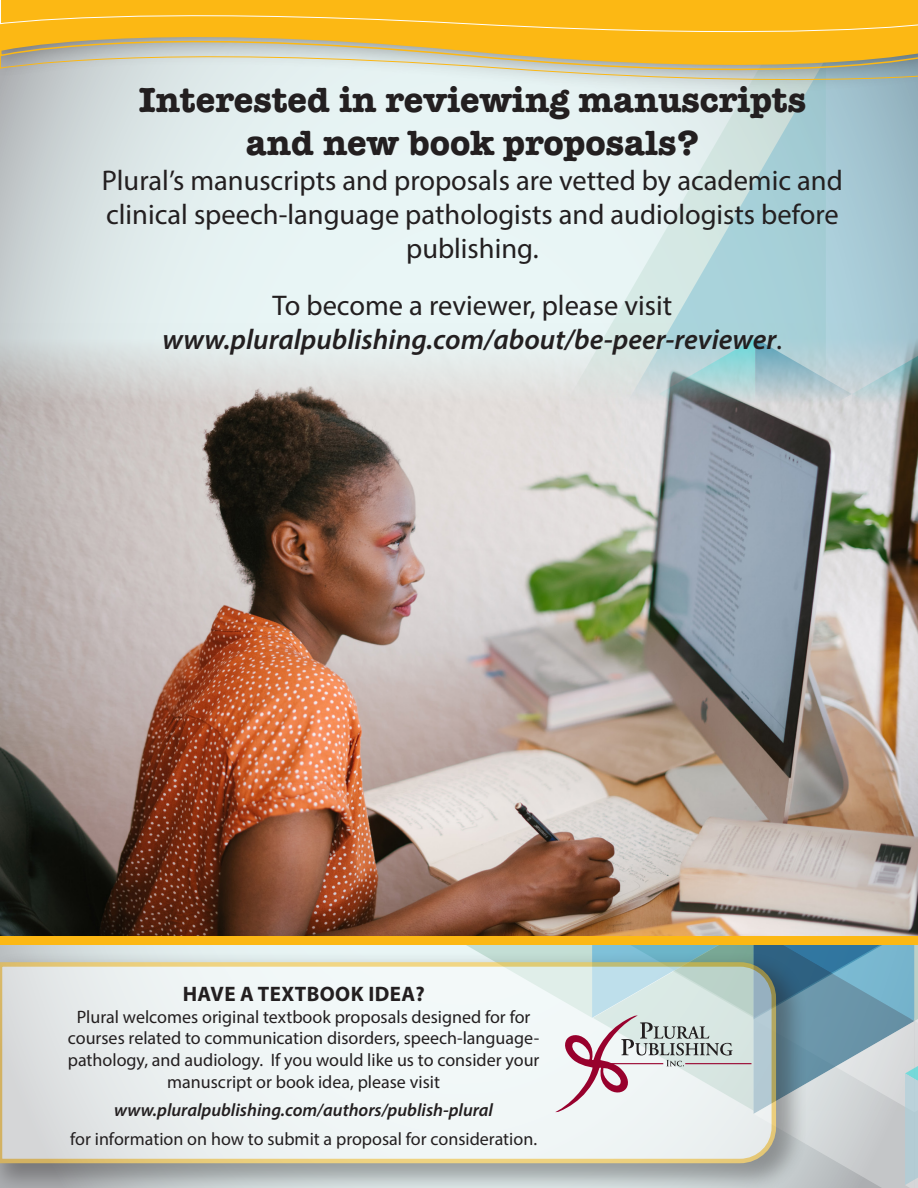
<style>
.page{position:relative;width:918px;height:1188px;background:#fff}
.page>*{position:absolute;margin:0;border:0;box-sizing:border-box;transform-origin:0 0}
.Desk_Copy{font:700 36px "American Typewriter";color:#231f20}
.Desk_Copy-2{font:28.5px/34.2px "Myriad Pro";color:#231f20;text-align:center}
.Desk_Copy-3{font:italic 600 28.5px "Myriad Pro";color:#231f20}
.Desk_Copy-4{font:700 21px "Myriad Pro";letter-spacing:.02em;color:#231f20}
.Desk_Copy-5{font:18px/21.6px "Myriad Pro";color:#231f20;text-align:center}
.Desk_Copy-6{font:italic 600 18px "Myriad Pro";color:#231f20}
.s1{font-weight:400;font-style:normal}
</style>
<div class="page">
<svg style="left:0;top:95px;width:554px;height:229px;background:#e0ecec"></svg>
<svg style="left:555px;top:95px;width:363px;height:229px;background:#c2dce0"></svg>
<svg style="left:0;top:80px;width:918px;height:15px;background:#d2e0e2"></svg>
<svg style="left:0;top:0;width:918px;height:80px;background:#e9c055"></svg>
<img style="left:0;top:338px;width:918px;height:850px">
<div style="left:0;top:936px;width:918px;height:9px;background:#fcb814"></div>
<p class="Desk_Copy" style="left:139px;top:69px;width:669px">Interested in reviewing manuscripts</p>
<p class="Desk_Copy" style="left:246px;top:112px;width:455px">and new book proposals?</p>
<p class="Desk_Copy-2" style="left:102px;top:162px;width:742px">Plural’s manuscripts and proposals are vetted by academic and clinical speech-language pathologists and audiologists before publishing.</p>
<p class="Desk_Copy-2" style="left:273px;top:288px;width:401px">To become a reviewer, please visit</p>
<p class="Desk_Copy-3" style="left:163px;top:321px;width:621px">www.pluralpublishing.com/about/be-peer-reviewer<span class="s1">.</span></p>
<p class="Desk_Copy-4" style="left:183px;top:980px;width:244px">HAVE A TEXTBOOK IDEA?</p>
<p class="Desk_Copy-5" style="left:68px;top:1006px;width:473px">Plural welcomes original textbook proposals designed for for courses related to communication disorders, speech-language&shy;pathology, and audiology. If you would like us to consider your manuscript or book idea, please visit</p>
<p class="Desk_Copy-6" style="left:114px;top:1099px;width:380px">www.pluralpublishing.com/authors/publish-plural</p>
<p class="Desk_Copy-5" style="left:70px;top:1128px;width:468px">for information on how to submit a proposal for consideration.</p>
</div>
